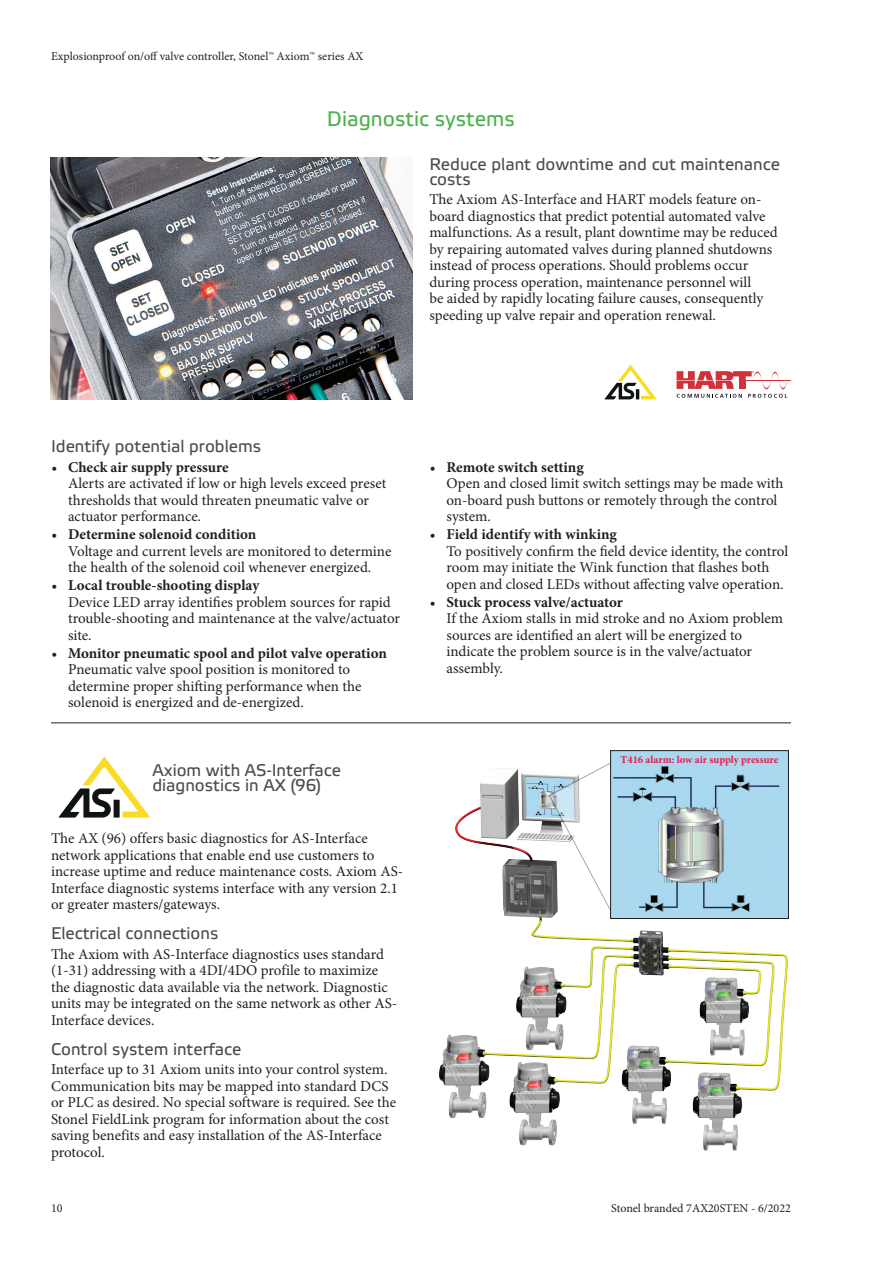
<style>
.page{position:relative;width:893px;height:1263px;background:#fff}
.page>*{position:absolute;margin:0;border:0;box-sizing:border-box;transform-origin:0 0}
.t1{font:21px "Etelka Text Pro";color:#4db14c}
.t2{font:16.8px/15px "Etelka Text Pro";color:#4b4c4d}
.t3{font:15px/16.5px "Minion Pro";color:#231f20}
.t4{font:12px "Minion Pro";color:#231f20}
.t5{font:700 10.65px "Minion Pro";color:#ed164b}
.s1{font-weight:700}
</style>
<div class="page">
<img style="left:50px;top:157px;width:362px;height:242px">
<hr style="left:746px;top:380px;width:45px;height:1px;background:#d13138">
<svg style="left:677px;top:371px;width:110px;height:27px"></svg>
<svg style="left:604px;top:364px;width:53px;height:35px"></svg>
<svg style="left:58px;top:756px;width:92px;height:62px"></svg>
<div style="left:114px;top:800px;width:6px;height:17px;background:#0f1313"></div>
<hr style="left:51px;top:723px;width:740px;height:1px;background:#231f20">
<img style="left:439px;top:768px;width:349px;height:383px">
<svg style="left:548px;top:763px;width:62px;height:153px"></svg>
<img style="left:612px;top:752px;width:175px;height:165px">
<div style="left:610px;top:750px;width:179px;height:169px;border:1px solid #231f20"></div>
<p class="t4" style="left:51px;top:48px;width:314px">Explosionproof on/off valve controller, Stonel™ Axiom™ series AX</p>
<h1 class="t1" style="left:327px;top:107px;width:190px">Diagnostic systems</h1>
<p class="t2" style="left:429px;top:157px;width:352px">Reduce plant downtime and cut maintenance costs</p>
<p class="t3" style="left:429px;top:191px;width:350px">The Axiom AS-Interface and HART models feature on&shy;board diagnostics that predict potential automated valve malfunctions. As a result, plant downtime may be reduced by repairing automated valves during planned shutdowns instead of process operations. Should problems occur during process operation, maintenance personnel will<br>be aided by rapidly locating failure causes, consequently speeding up valve repair and operation renewal.</p>
<p class="t2" style="left:51px;top:440px;width:212px">Identify potential problems</p>
<p class="t3" style="left:68px;top:459px;width:320px;text-indent:-16px">• <span class="s1">Check air supply pressure<br></span>Alerts are activated if low or high levels exceed preset thresholds that would threaten pneumatic valve or actuator performance.</p>
<p class="t3" style="left:68px;top:526px;width:325px;text-indent:-16px">• <span class="s1">Determine solenoid condition<br></span>Voltage and current levels are monitored to determine the health of the solenoid coil whenever energized.</p>
<p class="t3" style="left:68px;top:577px;width:333px;text-indent:-16px">• <span class="s1">Local trouble-shooting display<br></span>Device LED array identifies problem sources for rapid trouble-shooting and maintenance at the valve/actuator site.</p>
<p class="t3" style="left:68px;top:645px;width:320px;text-indent:-16px">• <span class="s1">Monitor pneumatic spool and pilot valve operation </span>Pneumatic valve spool position is monitored to determine proper shifting performance when the solenoid is energized and de-energized.</p>
<p class="t2" style="left:152px;top:764px;width:190px">Axiom with AS-Interface diagnostics in AX (96)</p>
<p class="t3" style="left:51px;top:830px;width:354px">The AX (96) offers basic diagnostics for AS-Interface network applications that enable end use customers to increase uptime and reduce maintenance costs. Axiom AS-Interface diagnostic systems interface with any version 2.1 or greater masters/gateways.</p>
<p class="t2" style="left:51px;top:927px;width:169px">Electrical connections</p>
<p class="t3" style="left:51px;top:946px;width:348px">The Axiom with AS-Interface diagnostics uses standard (1-31) addressing with a 4DI/4DO profile to maximize the diagnostic data available via the network. Diagnostic units may be integrated on the same network as other AS-Interface devices.</p>
<p class="t2" style="left:51px;top:1042px;width:192px">Control system interface</p>
<p class="t3" style="left:51px;top:1061px;width:347px">Interface up to 31 Axiom units into your control system.<br>Communication bits may be mapped into standard DCS or PLC as desired. No special software is required. See the Stonel FieldLink program for information about the cost saving benefits and easy installation of the AS-Interface protocol.</p>
<p class="t3" style="left:446px;top:459px;width:338px;text-indent:-16px">• <span class="s1">Remote switch setting<br></span>Open and closed limit switch settings may be made with on-board push buttons or remotely through the control system.</p>
<p class="t3" style="left:446px;top:526px;width:343px;text-indent:-16px">• <span class="s1">Field identify with winking<br></span>To positively confirm the field device identity, the control room may initiate the Wink function that flashes both open and closed LEDs without affecting valve operation.</p>
<p class="t3" style="left:446px;top:594px;width:338px;text-indent:-16px">• <span class="s1">Stuck process valve/actuator<br></span>If the Axiom stalls in mid stroke and no Axiom problem sources are identified an alert will be energized to indicate the problem source is in the valve/actuator assembly.</p>
<p class="t5" style="left:621px;top:752px;width:159px">T416 alarm: low air supply pressure</p>
<p class="t4" style="left:51px;top:1200px;width:13px">10</p>
<p class="t4" style="left:611px;top:1200px;width:181px">Stonel branded 7AX20STEN - 6/2022</p>
</div>
